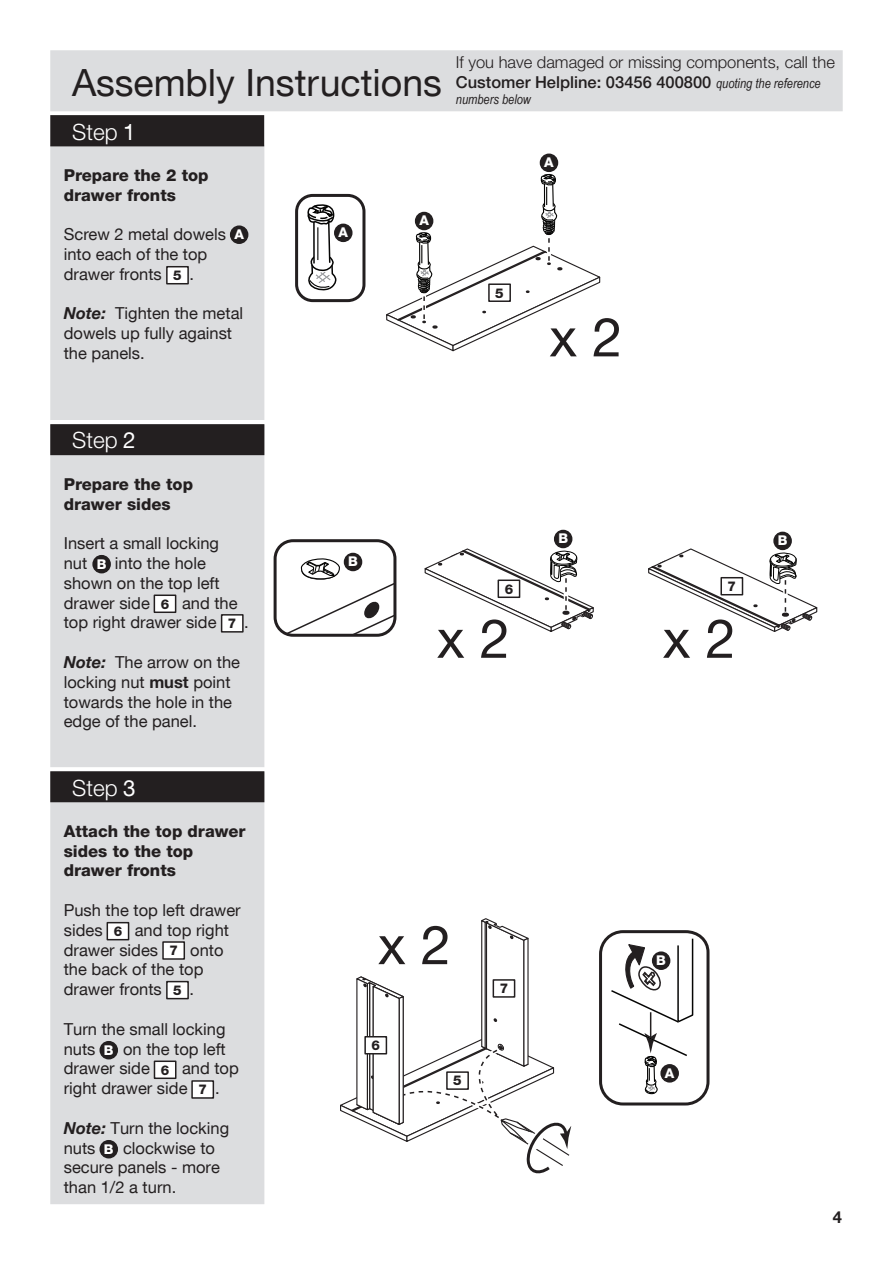
<style>
.page{position:relative;width:893px;height:1263px;background:#fff}
.page>*{position:absolute;margin:0;border:0;box-sizing:border-box;transform-origin:0 0}
.t1{font:54px "Helvetica Neue CE";color:#231f20}
.t2{font:37.5px "Helvetica Neue CE";color:#231f20}
.t3{font:300 22.5px "Helvetica Neue CE";color:#fff}
.t4{font:16.5px/19.8px "Helvetica Neue CE";color:#231f20}
.t5{font:800 16.5px/19.8px "Helvetica Neue CE";color:#231f20}
.t6{font:300 16.5px/19.8px "Helvetica Neue CE";color:#231f20}
.t7{font:700 16.5px "Helvetica Neue CE";color:#231f20}
.t8{font:800 13.5px "Helvetica Neue CE";color:#231f20}
.t9{font:italic 13.5px "Arial Narrow";color:#231f20}
.t10{font:800 13.5px "Helvetica Neue CE";color:#fff}
.s1{font-weight:400}
.s2{font-weight:700;font-style:italic}
.s3{font-weight:500}
.s4{font-family:"Arial Narrow";font-weight:400;font-style:italic;font-size:13.5px}
.s5{font-weight:700}
</style>
<div class="page">
<div style="left:51px;top:51px;width:791px;height:60px;background:#dcdddf"></div>
<div style="left:50px;top:50px;width:793px;height:61px;border:2px solid #dcdddf"></div>
<div style="left:51px;top:146px;width:213px;height:1057px;background:#dcdddf"></div>
<div style="left:50px;top:145px;width:214px;height:1059px;border:2px solid #dcdddf"></div>
<div style="left:51px;top:116px;width:212px;height:30px;background:#231f20"></div>
<div style="left:50px;top:115px;width:214px;height:31px;border:2px solid #231f20"></div>
<div style="left:599px;top:930px;width:110px;height:175px;border:3px solid #231f20;border-radius:22px"></div>
<svg style="left:609px;top:937px;width:85px;height:169px"></svg>
<div style="left:661px;top:1065px;width:17px;height:17px;background:#231f20;border-radius:50%"></div>
<div style="left:660px;top:1064px;width:19px;height:18px;border:2px solid #231f20;border-radius:50%"></div>
<div style="left:653px;top:952px;width:17px;height:17px;background:#231f20;border-radius:50%"></div>
<div style="left:652px;top:951px;width:18px;height:19px;border:2px solid #231f20;border-radius:50%"></div>
<div style="left:274px;top:539px;width:122px;height:98px;border:3px solid #231f20;border-radius:18px"></div>
<div style="left:774px;top:532px;width:17px;height:17px;background:#231f20;border-radius:50%"></div>
<div style="left:773px;top:532px;width:19px;height:18px;border:2px solid #231f20;border-radius:50%"></div>
<svg style="left:648px;top:547px;width:170px;height:85px"></svg>
<div style="left:721px;top:578px;width:21px;height:17px;background:#fff"></div>
<div style="left:720px;top:577px;width:23px;height:18px;border:2px solid #231f20"></div>
<svg style="left:340px;top:918px;width:232px;height:256px"></svg>
<svg style="left:50px;top:420px;width:215px;height:5px"></svg>
<div style="left:51px;top:425px;width:213px;height:29px;background:#231f20"></div>
<div style="left:50px;top:424px;width:214px;height:31px;border:2px solid #231f20"></div>
<div style="left:231px;top:226px;width:17px;height:17px;background:#231f20;border-radius:50%"></div>
<div style="left:230px;top:225px;width:18px;height:19px;border:2px solid #231f20;border-radius:50%"></div>
<div style="left:167px;top:267px;width:21px;height:17px;background:#fff"></div>
<div style="left:166px;top:266px;width:23px;height:18px;border:2px solid #231f20"></div>
<svg style="left:50px;top:767px;width:215px;height:5px"></svg>
<div style="left:51px;top:772px;width:213px;height:29px;background:#231f20"></div>
<div style="left:50px;top:771px;width:214px;height:31px;border:2px solid #231f20"></div>
<div style="left:93px;top:556px;width:17px;height:17px;background:#231f20;border-radius:50%"></div>
<div style="left:92px;top:555px;width:19px;height:18px;border:2px solid #231f20;border-radius:50%"></div>
<div style="left:154px;top:595px;width:22px;height:17px;background:#fff"></div>
<div style="left:154px;top:594px;width:22px;height:19px;border:2px solid #231f20"></div>
<div style="left:222px;top:615px;width:21px;height:17px;background:#fff"></div>
<div style="left:221px;top:614px;width:23px;height:19px;border:2px solid #231f20"></div>
<div style="left:107px;top:923px;width:22px;height:17px;background:#fff"></div>
<div style="left:107px;top:922px;width:22px;height:18px;border:2px solid #231f20"></div>
<div style="left:163px;top:942px;width:21px;height:17px;background:#fff"></div>
<div style="left:162px;top:941px;width:23px;height:19px;border:2px solid #231f20"></div>
<div style="left:167px;top:981px;width:21px;height:17px;background:#fff"></div>
<div style="left:166px;top:981px;width:23px;height:18px;border:2px solid #231f20"></div>
<div style="left:100px;top:1141px;width:17px;height:17px;background:#231f20;border-radius:50%"></div>
<div style="left:100px;top:1140px;width:18px;height:18px;border:2px solid #231f20;border-radius:50%"></div>
<div style="left:100px;top:1042px;width:17px;height:17px;background:#231f20;border-radius:50%"></div>
<div style="left:100px;top:1041px;width:18px;height:18px;border:2px solid #231f20;border-radius:50%"></div>
<div style="left:154px;top:1061px;width:22px;height:17px;background:#fff"></div>
<div style="left:154px;top:1060px;width:22px;height:19px;border:2px solid #231f20"></div>
<div style="left:192px;top:1081px;width:21px;height:17px;background:#fff"></div>
<div style="left:191px;top:1080px;width:23px;height:19px;border:2px solid #231f20"></div>
<div style="left:365px;top:1037px;width:21px;height:17px;background:#fff"></div>
<div style="left:364px;top:1036px;width:23px;height:18px;border:2px solid #231f20"></div>
<div style="left:493px;top:980px;width:22px;height:17px;background:#fff"></div>
<div style="left:493px;top:979px;width:22px;height:19px;border:2px solid #231f20"></div>
<div style="left:538px;top:152px;width:22px;height:22px;border:4px solid #fff;border-radius:50%"></div>
<svg style="left:284px;top:169px;width:317px;height:468px"></svg>
<div style="left:540px;top:154px;width:17px;height:17px;background:#231f20;border-radius:50%"></div>
<div style="left:540px;top:154px;width:18px;height:18px;border:2px solid #231f20;border-radius:50%"></div>
<p class="t2" style="left:72px;top:60px;width:371px">Assembly Instructions</p>
<p class="t3" style="left:72px;top:118px;width:65px">Step <span class="s1">1</span></p>
<p class="t5" style="left:64px;top:165px;width:146px">Prepare the 2 top drawer fronts</p>
<p class="t4" style="left:64px;top:225px;width:164px">Screw 2 metal dowels into each of the top drawer fronts</p>
<p class="t4" style="left:189px;top:264px;width:6px">.</p>
<p class="t4" style="left:64px;top:304px;width:181px"><span class="s2">Note:</span> Tighten the metal dowels up fully against the panels.</p>
<p class="t10" style="left:234px;top:226px;width:11px">A</p>
<p class="t8" style="left:173px;top:267px;width:10px">5</p>
<p class="t10" style="left:339px;top:224px;width:11px">A</p>
<p class="t10" style="left:419px;top:212px;width:11px">A</p>
<p class="t6" style="left:456px;top:52px;width:380px">If you have damaged or missing components, call the<br><span class="s3">Customer Helpline: 03456 400800</span> <span class="s4">quoting the reference</span></p>
<p class="t9" style="left:456px;top:90px;width:77px">numbers below</p>
<p class="t10" style="left:544px;top:154px;width:11px">A</p>
<p class="t8" style="left:495px;top:284px;width:10px">5</p>
<p class="t1" style="left:549px;top:305px;width:75px">x 2</p>
<p class="t3" style="left:72px;top:427px;width:65px">Step <span class="s1">2</span></p>
<p class="t5" style="left:64px;top:474px;width:131px">Prepare the top drawer sides</p>
<p class="t4" style="left:64px;top:533px;width:157px">Insert a small locking nut</p>
<p class="t4" style="left:64px;top:553px;width:157px;text-indent:51px">into the hole shown on the top left drawer side</p>
<p class="t10" style="left:97px;top:555px;width:11px">B</p>
<p class="t4" style="left:64px;top:593px;width:175px;text-indent:118px">and the top right drawer side</p>
<p class="t8" style="left:161px;top:595px;width:10px">6</p>
<p class="t8" style="left:228px;top:615px;width:10px">7</p>
<p class="t4" style="left:244px;top:613px;width:6px">.</p>
<p class="t4" style="left:64px;top:652px;width:178px"><span class="s2">Note:</span> The arrow on the locking nut <span class="s5">must</span> point towards the hole in the edge of the panel.</p>
<p class="t3" style="left:72px;top:774px;width:65px">Step <span class="s1">3</span></p>
<p class="t5" style="left:64px;top:821px;width:183px">Attach the top drawer sides to the top drawer fronts</p>
<p class="t4" style="left:64px;top:900px;width:178px">Push the top left drawer sides .</p>
<p class="t4" style="left:64px;top:920px;width:167px;text-indent:71px">and top right drawer sides .</p>
<p class="t8" style="left:114px;top:923px;width:10px">6</p>
<p class="t4" style="left:64px;top:940px;width:161px;text-indent:127px">onto the back of the top drawer fronts</p>
<p class="t4" style="left:189px;top:979px;width:6px">.</p>
<p class="t4" style="left:64px;top:1019px;width:163px">Turn the small locking nuts</p>
<p class="t8" style="left:169px;top:942px;width:10px">7</p>
<p class="t8" style="left:173px;top:982px;width:10px">5</p>
<p class="t4" style="left:64px;top:1039px;width:164px;text-indent:59px">on the top left drawer side</p>
<p class="t10" style="left:104px;top:1041px;width:11px">B</p>
<p class="t4" style="left:64px;top:1059px;width:177px;text-indent:118px">and top right drawer side</p>
<p class="t8" style="left:161px;top:1061px;width:10px">6</p>
<p class="t8" style="left:198px;top:1081px;width:10px">7</p>
<p class="t4" style="left:215px;top:1078px;width:6px">.</p>
<p class="t4" style="left:64px;top:1118px;width:167px"><span class="s2">Note:</span> Turn the locking nuts</p>
<p class="t4" style="left:64px;top:1138px;width:158px;text-indent:59px">clockwise to secure panels - more than 1/2 a turn.</p>
<p class="t10" style="left:104px;top:1140px;width:11px">B</p>
<p class="t10" style="left:348px;top:553px;width:11px">B</p>
<p class="t10" style="left:558px;top:530px;width:11px">B</p>
<p class="t10" style="left:778px;top:532px;width:11px">B</p>
<p class="t8" style="left:505px;top:580px;width:10px">6</p>
<p class="t8" style="left:728px;top:578px;width:10px">7</p>
<p class="t1" style="left:437px;top:606px;width:75px">x 2</p>
<p class="t1" style="left:663px;top:606px;width:75px">x 2</p>
<p class="t1" style="left:378px;top:912px;width:75px">x 2</p>
<p class="t8" style="left:371px;top:1037px;width:10px">6</p>
<p class="t8" style="left:453px;top:1072px;width:10px">5</p>
<p class="t8" style="left:500px;top:980px;width:10px">7</p>
<p class="t10" style="left:656px;top:952px;width:11px">B</p>
<p class="t10" style="left:665px;top:1064px;width:11px">A</p>
<p class="t7" style="left:833px;top:1207px;width:11px">4</p>
</div>
